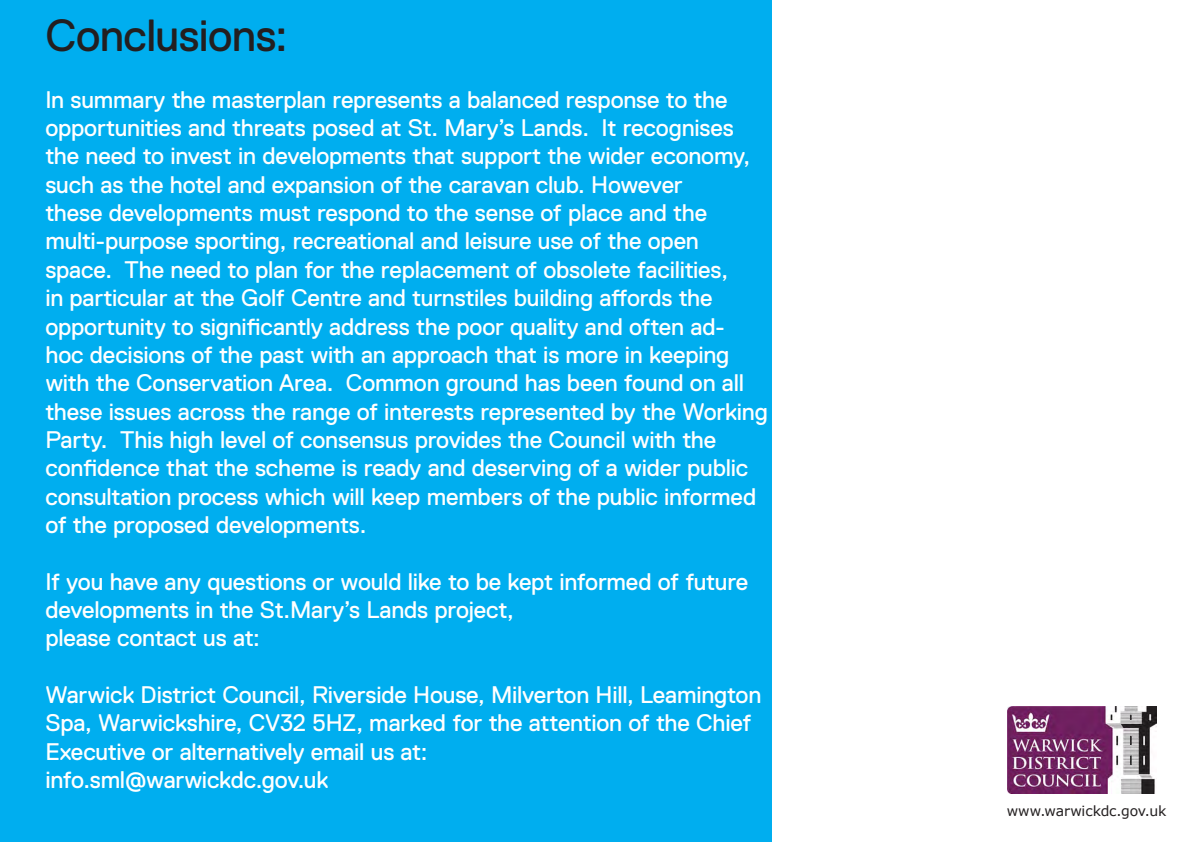
<style>
.page{position:relative;width:1191px;height:842px;background:#fff}
.page>*{position:absolute;margin:0;border:0;box-sizing:border-box;transform-origin:0 0}
._13_Plincke_COVER_TI{font:45px "Replica Std";letter-spacing:-.015em;color:#231f20}
._13_Plincke_COVER_TI-2{font:24px/28.3px "Replica Std";letter-spacing:-.01em;color:#fff}
._13_Plincke_COVER_TI-3{font:14px "Verdana";letter-spacing:-.01em;color:#231f20}
</style>
<div class="page">
<div style="left:0;top:0;width:771px;height:842px;background:#00aeef"></div>
<img style="left:1007px;top:706px;width:150px;height:88px">
<p class="_13_Plincke_COVER_TI" style="left:45px;top:11px;width:244px">Conclusions:</p>
<p class="_13_Plincke_COVER_TI-2" style="left:45px;top:85px;width:724px">In summary the masterplan represents a balanced response to the opportunities and threats posed at St. Mary’s Lands. It recognises the need to invest in developments that support the wider economy, such as the hotel and expansion of the caravan club. However<br>these developments must respond to the sense of place and the multi-purpose sporting, recreational and leisure use of the open space. The need to plan for the replacement of obsolete facilities,<br>in particular at the Golf Centre and turnstiles building affords the opportunity to significantly address the poor quality and often ad&shy;hoc decisions of the past with an approach that is more in keeping with the Conservation Area. Common ground has been found on all these issues across the range of interests represented by the Working Party. This high level of consensus provides the Council with the confidence that the scheme is ready and deserving of a wider public consultation process which will keep members of the public informed of the proposed developments.</p>
<p class="_13_Plincke_COVER_TI-2" style="left:45px;top:567px;width:704px">If you have any questions or would like to be kept informed of future developments in the St.Mary’s Lands project,</p>
<p class="_13_Plincke_COVER_TI-2" style="left:45px;top:624px;width:216px">please contact us at:</p>
<p class="_13_Plincke_COVER_TI-2" style="left:45px;top:681px;width:717px">Warwick District Council, Riverside House, Milverton Hill, Leamington<br>Spa, Warwickshire, CV32 5HZ, marked for the attention of the Chief<br>Executive or alternatively email us at:</p>
<p class="_13_Plincke_COVER_TI-2" style="left:45px;top:766px;width:284px">info.sml@warwickdc.gov.uk</p>
<p class="_13_Plincke_COVER_TI-3" style="left:1006px;top:802px;width:161px">www.warwickdc.gov.uk</p>
</div>
